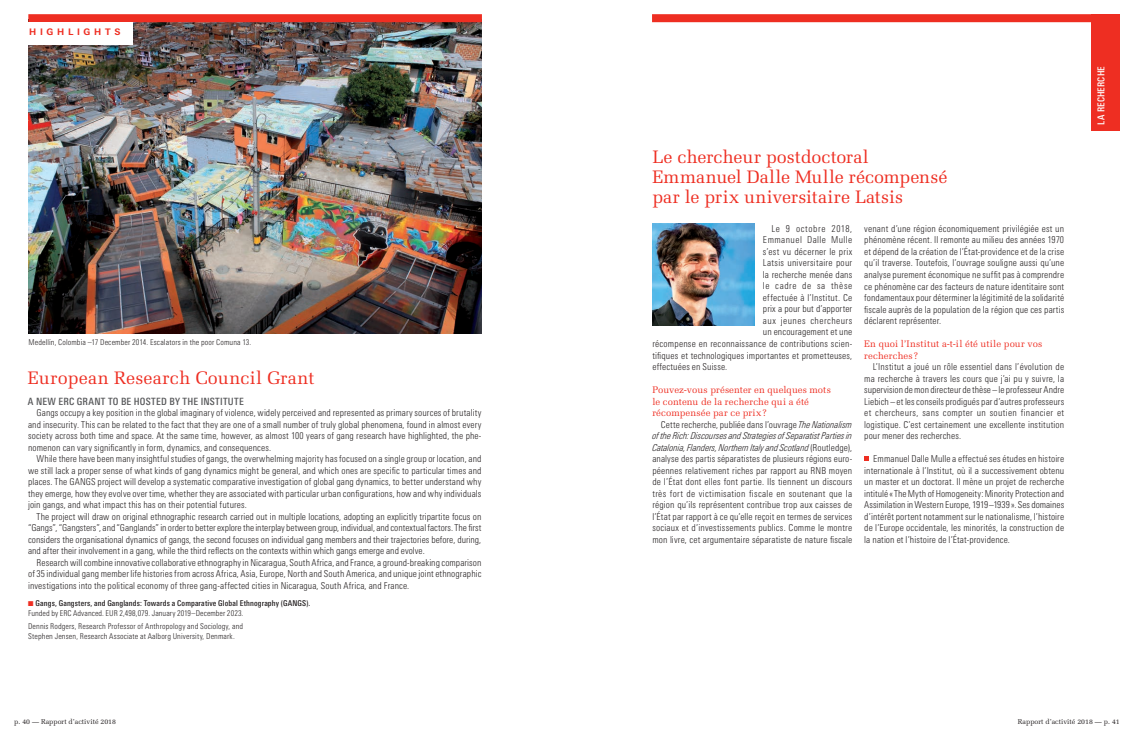
<style>
.page{position:relative;width:1134px;height:738px;background:#fff}
.page>*{position:absolute;margin:0;border:0;box-sizing:border-box;transform-origin:0 0}
.t1{font:18px/20px "Melior LT";letter-spacing:.005em;color:#ee2e22}
.t2{font:500 condensed 10px "Linotype Univers";letter-spacing:.025em;color:#57585a}
.t3{font:300 condensed 9.5px/11.5px "Linotype Univers";letter-spacing:.015em;color:#231f20;text-align:justify}
.t4{font:9.5px/11.5px "Melior LT";letter-spacing:.01em;color:#ee2e22}
.t5{font:300 condensed 9.5px "Linotype Univers";letter-spacing:.045em;color:#231f20}
.t6{font:300 condensed 9.5px "Linotype Univers";letter-spacing:.06em;color:#231f20}
.t7{font:300 condensed 9.5px "Linotype Univers";letter-spacing:.065em;color:#231f20}
.t8{font:500 condensed 9.5px "Linotype Univers";letter-spacing:.02em;color:#fff}
.t9{font:700 9px "Linotype Univers Basic";letter-spacing:.405em;color:#ee2e22}
.t10{font:300 condensed 8px/10px "Linotype Univers";letter-spacing:.015em;color:#231f20}
.t11{font:500 condensed 8px/10px "Linotype Univers";letter-spacing:.015em;color:#231f20}
.t12{font:7px "Melior LT";color:#231f20}
.s1{color:#ee2e22}
.s2{font-weight:300}
.s3{font-style:italic}
</style>
<div class="page">
<svg style="left:864px;top:456px;width:4px;height:4px"></svg>
<img style="left:652px;top:223px;width:102px;height:103px">
<img style="left:28px;top:22px;width:454px;height:312px">
<div style="left:28px;top:14px;width:454px;height:8px;background:#ee2e22"></div>
<div style="left:652px;top:14px;width:453px;height:8px;background:#ee2e22"></div>
<div style="left:24px;top:22px;width:109px;height:23px;background:#fff"></div>
<div style="left:1091px;top:14px;width:29px;height:116px;background:#ee2e22"></div>
<p class="t9" style="left:29px;top:26px;width:93px">HIGHLIGHTS</p>
<p class="t10" style="left:28px;top:337px;width:224px">Medellín, Colombia –17 December 2014. Escalators in the poor Comuna 13.</p>
<h1 class="t1" style="left:28px;top:367px;width:288px">European Research Council Grant</h1>
<p class="t3" style="left:28px;top:406px;width:455px;text-indent:9px">Gangs occupy a key position in the global imaginary of violence, widely perceived and represented as primary sources of brutality and insecurity. This can be related to the fact that they are one of a small number of truly global phenomena, found in almost every society across both time and space. At the same time, however, as almost 100 years of gang research have highlighted, the phe&shy;nomenon can vary significantly in form, dynamics, and consequences.</p>
<p class="t3" style="left:28px;top:452px;width:455px;text-indent:9px">While there have been many insightful studies of gangs, the overwhelming majority has focused on a single group or location, and we still lack a proper sense of what kinds of gang dynamics might be general, and which ones are specific to particular times and places. The GANGS project will develop a systematic comparative investigation of global gang dynamics, to better understand why they emerge, how they evolve over time, whether they are associated with particular urban configurations, how and why individuals join gangs, and what impact this has on their potential futures.</p>
<p class="t3" style="left:28px;top:510px;width:455px;text-indent:9px">The project will draw on original ethnographic research carried out in multiple locations, adopting an explicitly tripartite focus on “Gangs”, “Gangsters”, and “Ganglands” in order to better explore the interplay between group, individual, and contextual factors. The first considers the organisational dynamics of gangs, the second focuses on individual gang members and their trajectories before, during, and after their involvement in a gang, while the third reflects on the contexts within which gangs emerge and evolve.</p>
<p class="t3" style="left:28px;top:556px;width:455px;text-indent:9px">Research will combine innovative collaborative ethnography in Nicaragua, South Africa, and France, a ground-breaking comparison of 35 individual gang member life histories from across Africa, Asia, Europe, North and South America, and unique joint ethnographic investigations into the political economy of three gang-affected cities in Nicaragua, South Africa, and France.</p>
<p class="t11" style="left:28px;top:597px;width:284px"><span class="s1">■</span> Gangs, Gangsters, and Ganglands: Towards a Comparative Global Ethnography (GANGS).<br><span class="s2">Funded by ERC Advanced. EUR 2,498,079. January 2019–December 2023.</span></p>
<p class="t10" style="left:28px;top:620px;width:217px">Dennis Rodgers, Research Professor of Anthropology and Sociology, and<br>Stephen Jensen, Research Associate at Aalborg University, Denmark.</p>
<p class="t2" style="left:28px;top:395px;width:217px">A NEW ERC GRANT TO BE HOSTED BY THE INSTITUTE</p>
<h1 class="t1" style="left:652px;top:147px;width:296px">Le chercheur postdoctoral<br>Emmanuel Dalle Mulle récompensé par le prix universitaire Latsis</h1>
<p class="t7" style="left:771px;top:223px;width:82px">Le 9 octobre 2018,</p>
<p class="t5" style="left:763px;top:234px;width:91px">Emmanuel Dalle Mulle</p>
<p class="t3" style="left:763px;top:245px;width:91px">s’est vu décerner le prix</p>
<p class="t3" style="left:763px;top:257px;width:91px">Latsis universitaire pour</p>
<p class="t3" style="left:763px;top:268px;width:91px">la recherche menée dans</p>
<p class="t6" style="left:763px;top:280px;width:91px">le cadre de sa thèse</p>
<p class="t3" style="left:763px;top:291px;width:91px">effectuée à l’Institut. Ce</p>
<p class="t3" style="left:763px;top:303px;width:91px">prix a pour but d’apporter</p>
<p class="t5" style="left:763px;top:315px;width:91px">aux jeunes chercheurs</p>
<p class="t3" style="left:763px;top:326px;width:91px">un encouragement et une</p>
<p class="t3" style="left:652px;top:337px;width:201px">récompense en reconnaissance de contributions scien-</p>
<p class="t3" style="left:652px;top:349px;width:201px">tifiques et technologiques importantes et prometteuses,</p>
<p class="t3" style="left:652px;top:360px;width:76px">effectuées en Suisse.</p>
<p class="t4" style="left:652px;top:384px;width:180px">Pouvez-vous présenter en quelques mots le contenu de la recherche qui a été récompensée par ce prix?</p>
<p class="t3" style="left:652px;top:418px;width:201px;text-indent:9px">Cette recherche, publiée dans l’ouvrage <span class="s3">The Nationalism of the Rich: Discourses and Strategies of Separatist Parties in Catalonia, Flanders, Northern Italy and Scotland</span> (Routledge), analyse des partis séparatistes de plusieurs régions euro&shy;péennes relativement riches par rapport au RNB moyen de l’État dont elles font partie. Ils tiennent un discours très fort de victimisation fiscale en soutenant que la région qu’ils représentent contribue trop aux caisses de l’État par rapport à ce qu’elle reçoit en termes de services sociaux et d’investissements publics. Comme le montre mon livre, cet argumentaire séparatiste de nature fiscale</p>
<p class="t3" style="left:864px;top:222px;width:201px">venant d’une région économiquement privilégiée est un phénomène récent. Il remonte au milieu des années 1970 et dépend de la création de l’État-providence et de la crise qu’il traverse. Toutefois, l’ouvrage souligne aussi qu’une analyse purement économique ne suffit pas à comprendre ce phénomène car des facteurs de nature identitaire sont fondamentaux pour déterminer la légitimité de la solidarité fiscale auprès de la population de la région que ces partis déclarent représenter.</p>
<p class="t4" style="left:864px;top:338px;width:180px">En quoi l’Institut a-t-il été utile pour vos recherches?</p>
<p class="t3" style="left:864px;top:361px;width:201px;text-indent:9px">L’Institut a joué un rôle essentiel dans l’évolution de ma recherche à travers les cours que j’ai pu y suivre, la supervision de mon directeur de thèse – le professeur Andre Liebich – et les conseils prodigués par d’autres professeurs et chercheurs, sans compter un soutien financier et logistique. C’est certainement une excellente institution pour mener des recherches.</p>
<p class="t3" style="left:864px;top:452px;width:201px;text-indent:9px">Emmanuel Dalle Mulle a effectué ses études en histoire internationale à l’Institut, où il a successivement obtenu un master et un doctorat. Il mène un projet de recherche intitulé «The Myth of Homogeneity: Minority Protection and Assimilation in Western Europe, 1919–1939». Ses domaines d’intérêt portent notamment sur le nationalisme, l’histoire de l’Europe occidentale, les minorités, la construction de la nation et l’histoire de l’État-providence.</p>
<p class="t8" style="left:1095px;top:125px;width:60px;rotate:-90deg">LA RECHERCHE</p>
<p class="t12" style="left:14px;top:716px;width:103px">p. 40 — Rapport d’activité 2018</p>
<p class="t12" style="left:1018px;top:716px;width:103px">Rapport d’activité 2018 — p. 41</p>
</div>
